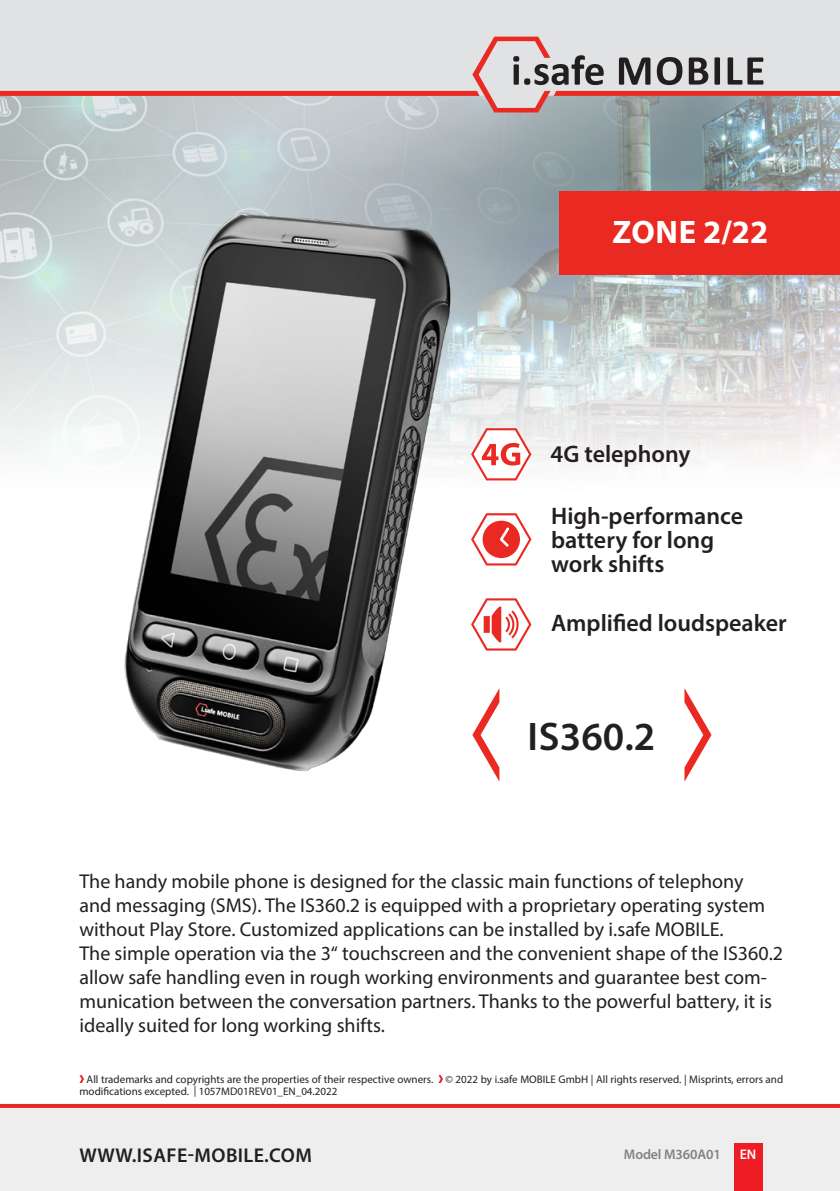
<style>
.page{position:relative;width:840px;height:1191px;background:#fff}
.page>*{position:absolute;margin:0;border:0;box-sizing:border-box;transform-origin:0 0}
.t1{font:600 40px "Myriad Pro";letter-spacing:.005em;color:#231f20}
.t2{font:700 32.6px "Myriad Pro";letter-spacing:.01em;color:#fff}
.t3{font:600 24px/24px "Myriad Pro";color:#231f20}
.t4{font:20px/24px "Myriad Pro";color:#231f20}
.t5{font:600 20px "Myriad Pro";letter-spacing:.02em;color:#231f20}
.t6{font:600 14px "Myriad Pro";letter-spacing:-.01em;color:#808285}
.t7{font:600 14px "Myriad Pro";color:#fff}
.CB_AF_Footer-Datashe{font:11px/12px "Myriad Pro";color:#231f20}
</style>
<div class="page">
<img style="left:0;top:112px;width:839px;height:369px">
<div style="left:0;top:1106px;width:839px;height:85px;background:#eeeeef"></div>
<svg style="left:0;top:1104px;width:839px;height:4px;background:#ea2c25"></svg>
<div style="left:733px;top:1143px;width:29px;height:48px;background:#ee1d23"></div>
<div style="left:559px;top:191px;width:280px;height:84px;background:#ea2922"></div>
<div style="left:0;top:0;width:839px;height:37px;background:#e1e2e4"></div>
<svg style="left:0;top:37px;width:839px;height:75px;background:#cfc3c5"></svg>
<svg style="left:472px;top:689px;width:27px;height:92px"></svg>
<svg style="left:684px;top:688px;width:27px;height:93px"></svg>
<svg style="left:471px;top:598px;width:60px;height:52px"></svg>
<svg style="left:471px;top:513px;width:60px;height:52px"></svg>
<svg style="left:471px;top:428px;width:60px;height:52px"></svg>
<img style="left:111px;top:173px;width:352px;height:599px">
<svg style="left:79px;top:1075px;width:5px;height:8px"></svg>
<svg style="left:438px;top:1075px;width:5px;height:8px"></svg>
<p class="t2" style="left:612px;top:211px;width:157px">ZONE 2/22</p>
<p class="t3" style="left:550px;top:441px;width:141px">4G telephony</p>
<p class="t3" style="left:550px;top:503px;width:193px">High-performance battery for long work shifts</p>
<p class="t3" style="left:550px;top:610px;width:237px">Amplified loudspeaker</p>
<p class="t1" style="left:527px;top:711px;width:129px">IS360.2</p>
<p class="t4" style="left:79px;top:869px;width:686px">The handy mobile phone is designed for the classic main functions of telephony and messaging (SMS). The IS360.2 is equipped with a proprietary operating system without Play Store. Customized applications can be installed by i.safe MOBILE.</p>
<p class="t4" style="left:79px;top:941px;width:704px">The simple operation via the 3“ touchscreen and the convenient shape of the IS360.2 allow safe handling even in rough working environments and guarantee best com&shy;munication between the conversation partners. Thanks to the powerful battery, it is ideally suited for long working shifts.</p>
<p class="CB_AF_Footer-Datashe" style="left:79px;top:1072px;width:705px;text-indent:7px">All trademarks and copyrights are the properties of their respective owners. © 2022 by i.safe MOBILE GmbH | All rights reserved. | Misprints, errors and modifications excepted. | 1057MD01REV01_EN_04.2022</p>
<p class="t5" style="left:80px;top:1142px;width:233px">WWW.ISAFE-MOBILE.COM</p>
<p class="t6" style="left:623px;top:1145px;width:98px">Model M360A01</p>
<p class="t7" style="left:739px;top:1145px;width:18px">EN</p>
</div>
